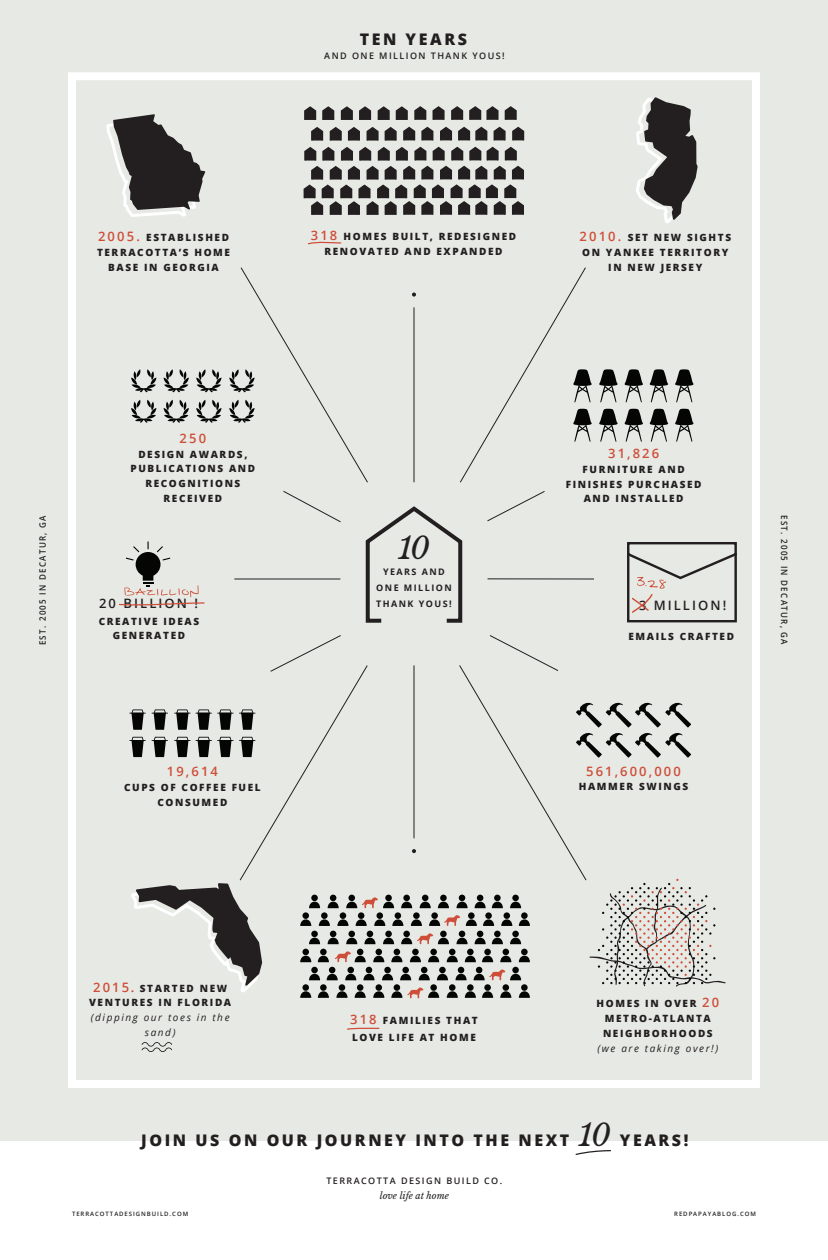
<style>
.page{position:relative;width:828px;height:1260px;background:#fff}
.page>*{position:absolute;margin:0;border:0;box-sizing:border-box;transform-origin:0 0}
.t1{font:italic 30px "Libre Baskerville";color:#231f20}
.t2{font:800 16px "Open Sans";letter-spacing:.16em;color:#231f20}
.t3{font:600 13px "Open Sans";letter-spacing:.16em;color:#ce4e39}
.t4{font:600 13px "Open Sans";letter-spacing:.16em;color:#231f20}
.t5{font:800 10px/14.8px "Open Sans";letter-spacing:.16em;color:#231f20;text-align:center}
.t6{font:italic 10px/14.8px "Open Sans";letter-spacing:.16em;color:#231f20;text-align:center}
.t7{font:italic 9.3px "Libre Baskerville";color:#231f20}
.t8{font:600 9px "Open Sans";letter-spacing:.16em;color:#231f20}
.t9{font:700 9px/16px "Open Sans";letter-spacing:.16em;color:#231f20;text-align:center}
.t10{font:600 8.8px "Open Sans";letter-spacing:.16em;color:#231f20;scale:.9 1}
.t11{font:600 6px "Open Sans";letter-spacing:.16em;color:#231f20}
.s1{font-weight:600;font-size:13px;color:#ce4e39}
.s2{color:#ce4e39}
.s3{font-family:"Libre Baskerville";font-weight:400;font-style:italic;font-size:30px}
</style>
<div class="page">
<div style="left:0;top:0;width:828px;height:1141px;background:#e7e9e4"></div>
<div style="left:68px;top:72px;width:692px;height:1016px;border:8px solid #fff"></div>
<svg style="left:365px;top:506px;width:98px;height:117px"></svg>
<svg style="left:412px;top:293px;width:4px;height:4px"></svg>
<hr style="left:414px;top:307px;width:1px;height:175px;background:#231f20">
<svg style="left:487px;top:491px;width:58px;height:31px"></svg>
<svg style="left:283px;top:491px;width:58px;height:32px"></svg>
<svg style="left:131px;top:400px;width:25px;height:23px"></svg>
<svg style="left:164px;top:400px;width:25px;height:23px"></svg>
<svg style="left:196px;top:400px;width:26px;height:23px"></svg>
<svg style="left:131px;top:369px;width:25px;height:23px"></svg>
<svg style="left:164px;top:369px;width:25px;height:23px"></svg>
<svg style="left:196px;top:369px;width:26px;height:23px"></svg>
<svg style="left:303px;top:106px;width:222px;height:109px"></svg>
<svg style="left:599px;top:408px;width:19px;height:34px"></svg>
<svg style="left:625px;top:408px;width:18px;height:34px"></svg>
<svg style="left:650px;top:408px;width:18px;height:34px"></svg>
<svg style="left:675px;top:408px;width:19px;height:34px"></svg>
<svg style="left:599px;top:369px;width:19px;height:33px"></svg>
<svg style="left:625px;top:369px;width:18px;height:33px"></svg>
<svg style="left:650px;top:369px;width:18px;height:33px"></svg>
<svg style="left:675px;top:369px;width:19px;height:33px"></svg>
<svg style="left:460px;top:267px;width:132px;height:216px"></svg>
<svg style="left:229px;top:267px;width:139px;height:216px"></svg>
<hr style="left:488px;top:578px;width:106px;height:2px;background:#231f20">
<hr style="left:234px;top:579px;width:106px;height:1px;background:#231f20">
<svg style="left:142px;top:1042px;width:30px;height:10px"></svg>
<svg style="left:106px;top:114px;width:99px;height:103px"></svg>
<svg style="left:634px;top:72px;width:64px;height:151px"></svg>
<svg style="left:347px;top:1027px;width:33px;height:3px"></svg>
<svg style="left:308px;top:241px;width:34px;height:4px"></svg>
<svg style="left:119px;top:541px;width:86px;height:65px"></svg>
<svg style="left:129px;top:635px;width:597px;height:364px"></svg>
<svg style="left:627px;top:542px;width:110px;height:81px"></svg>
<svg style="left:575px;top:1150px;width:36px;height:5px"></svg>
<h2 class="t2" style="left:360px;top:28px;width:109px">TEN YEARS</h2>
<p class="t8" style="left:324px;top:49px;width:182px">AND ONE MILLION THANK YOUS!</p>
<p class="t5" style="left:311px;top:228px;width:207px"><span class="s1">318</span> HOMES BUILT, REDESIGNED<br>RENOVATED AND EXPANDED</p>
<p class="t5" style="left:97px;top:230px;width:135px"><span class="s1">2005.</span> ESTABLISHED<br>TERRACOTTA’S HOME<br>BASE IN GEORGIA</p>
<p class="t5" style="left:580px;top:230px;width:153px"><span class="s1">2010.</span> SET NEW SIGHTS<br>ON YANKEE TERRITORY<br>IN NEW JERSEY</p>
<p class="t10" style="left:37px;top:645px;width:146px;rotate:-90deg">EST. 2005 IN DECATUR, GA</p>
<h3 class="t3" style="left:180px;top:429px;width:28px">250</h3>
<p class="t5" style="left:131px;top:446px;width:126px">DESIGN AWARDS,<br>PUBLICATIONS AND<br>RECOGNITIONS<br>RECEIVED</p>
<h3 class="t4" style="left:99px;top:594px;width:101px">20 BILLION !</h3>
<p class="t5" style="left:99px;top:613px;width:102px">CREATIVE IDEAS<br>GENERATED</p>
<h3 class="t3" style="left:167px;top:762px;width:52px">19,614</h3>
<p class="t5" style="left:124px;top:780px;width:138px">CUPS OF COFFEE FUEL<br>CONSUMED</p>
<h1 class="t1" style="left:398px;top:530px;width:33px">10</h1>
<p class="t9" style="left:376px;top:564px;width:77px">YEARS AND<br>ONE MILLION<br>THANK YOUS!</p>
<h3 class="t3" style="left:608px;top:444px;width:52px">31,826</h3>
<p class="t5" style="left:566px;top:461px;width:137px">FURNITURE AND<br>FINISHES PURCHASED<br>AND INSTALLED</p>
<h3 class="t4" style="left:639px;top:596px;width:89px">3 MILLION!</h3>
<p class="t5" style="left:629px;top:628px;width:107px">EMAILS CRAFTED</p>
<p class="t10" style="left:790px;top:515px;width:146px;rotate:90deg">EST. 2005 IN DECATUR, GA</p>
<h3 class="t3" style="left:586px;top:762px;width:96px">561,600,000</h3>
<p class="t5" style="left:579px;top:779px;width:111px">HAMMER SWINGS</p>
<p class="t5" style="left:89px;top:980px;width:144px"><span class="s1">2015</span><span class="s2">.</span> STARTED NEW<br>VENTURES IN FLORIDA</p>
<p class="t6" style="left:91px;top:1010px;width:140px">(dipping our toes in the sand)</p>
<p class="t5" style="left:350px;top:1012px;width:129px;line-height:16.8px;text-align:left"><span class="s1">318</span> FAMILIES THAT<br>LOVE LIFE AT HOME</p>
<p class="t5" style="left:597px;top:996px;width:124px">HOMES IN OVER <span class="s1">20<br></span>METRO-ATLANTA<br>NEIGHBORHOODS</p>
<p class="t6" style="left:597px;top:1041px;width:122px">(we are taking over!)</p>
<h2 class="t2" style="left:141px;top:1129px;width:549px">JOIN US ON OUR JOURNEY INTO THE NEXT <span class="s3">10</span> YEARS!</h2>
<p class="t8" style="left:326px;top:1175px;width:177px">TERRACOTTA DESIGN BUILD CO.</p>
<p class="t7" style="left:380px;top:1190px;width:71px">love life at home</p>
<p class="t11" style="left:72px;top:1210px;width:118px">TERRACOTTADESIGNBUILD.COM</p>
<p class="t11" style="left:674px;top:1210px;width:83px">REDPAPAYABLOG.COM</p>
</div>
